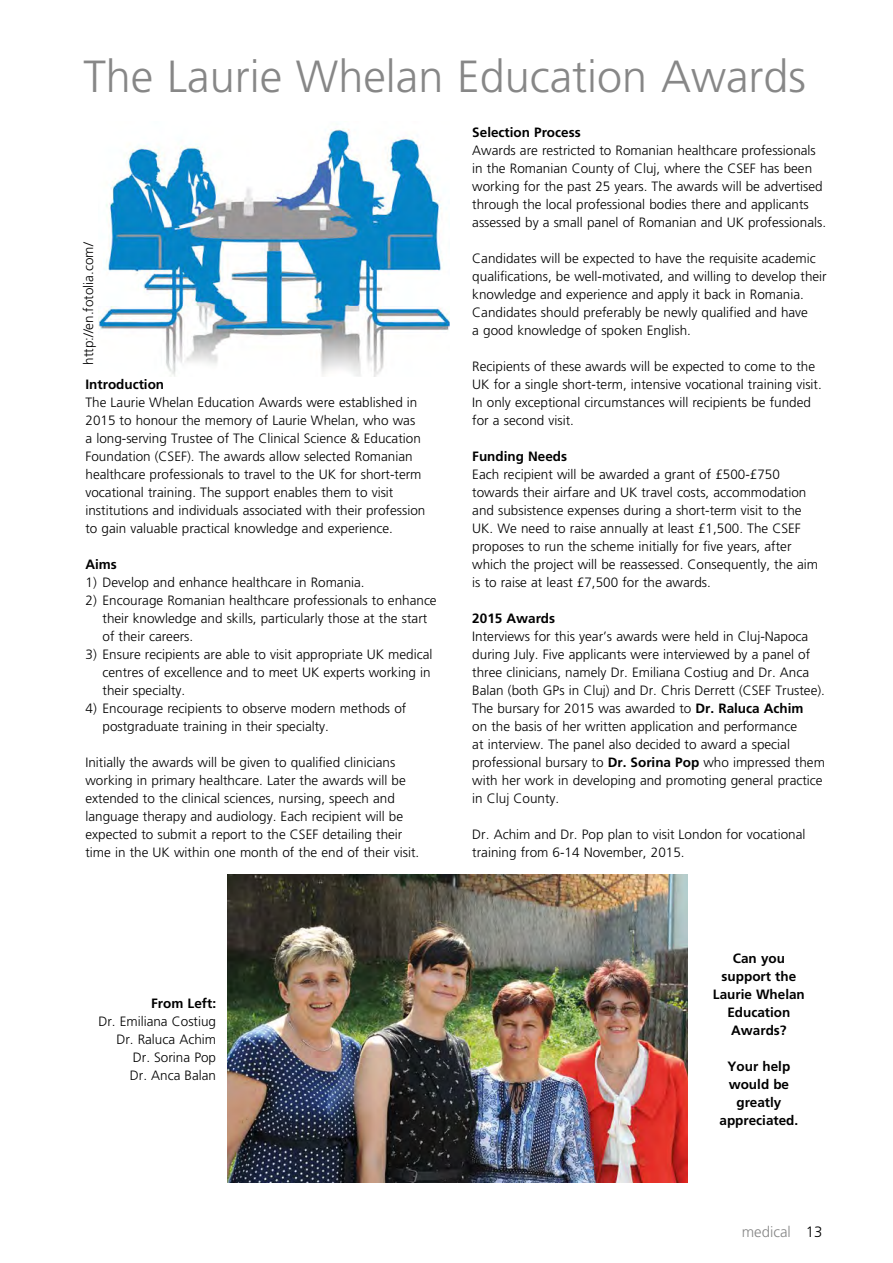
<style>
.page{position:relative;width:893px;height:1263px;background:#fff}
.page>*{position:absolute;margin:0;border:0;box-sizing:border-box;transform-origin:0 0}
.t1{font:300 45px "Frutiger";color:#878787}
.t2{font:300 15px "Frutiger";color:#878787}
.t3{font:300 13.5px/18px "Frutiger";color:#000}
.t4{font:700 13.5px/18px "Frutiger";color:#000;text-align:center}
.s1{font-weight:700}
.s2{color:#000}
</style>
<div class="page">
<img style="left:98px;top:128px;width:351px;height:249px">
<img style="left:227px;top:875px;width:460px;height:307px">
<h1 class="t1" style="left:83px;top:51px;width:724px">The Laurie Whelan Education Awards</h1>
<p class="t3" style="left:80px;top:365px;width:125px;rotate:-90deg">http://en.fotolia.com/</p>
<p class="t4" style="left:85px;top:375px;width:80px">Introduction</p>
<p class="t3" style="left:85px;top:393px;width:341px">The Laurie Whelan Education Awards were established in 2015 to honour the memory of Laurie Whelan, who was a long-serving Trustee of The Clinical Science &amp; Education Foundation (CSEF). The awards allow selected Romanian healthcare professionals to travel to the UK for short-term vocational training. The support enables them to visit institutions and individuals associated with their profession to gain valuable practical knowledge and experience.</p>
<p class="t4" style="left:85px;top:555px;width:33px">Aims</p>
<p class="t3" style="left:85px;top:573px;width:281px">1) Develop and enhance healthcare in Romania.</p>
<p class="t3" style="left:102px;top:591px;width:336px;text-indent:-17px">2) Encourage Romanian healthcare professionals to enhance their knowledge and skills, particularly those at the start of their careers.</p>
<p class="t3" style="left:102px;top:645px;width:332px;text-indent:-17px">3) Ensure recipients are able to visit appropriate UK medical centres of excellence and to meet UK experts working in their specialty.</p>
<p class="t3" style="left:102px;top:699px;width:305px;text-indent:-17px">4) Encourage recipients to observe modern methods of postgraduate training in their specialty.</p>
<p class="t3" style="left:85px;top:753px;width:335px">Initially the awards will be given to qualified clinicians working in primary healthcare. Later the awards will be extended to the clinical sciences, nursing, speech and language therapy and audiology. Each recipient will be expected to submit a report to the CSEF detailing their time in the UK within one month of the end of their visit.</p>
<p class="t4" style="left:472px;top:123px;width:110px">Selection Process</p>
<p class="t3" style="left:472px;top:141px;width:355px">Awards are restricted to Romanian healthcare professionals in the Romanian County of Cluj, where the CSEF has been working for the past 25 years. The awards will be advertised through the local professional bodies there and applicants assessed by a small panel of Romanian and UK professionals.</p>
<p class="t3" style="left:472px;top:249px;width:356px">Candidates will be expected to have the requisite academic qualifications, be well-motivated, and willing to develop their knowledge and experience and apply it back in Romania.<br>Candidates should preferably be newly qualified and have<br>a good knowledge of spoken English.</p>
<p class="t3" style="left:472px;top:357px;width:351px">Recipients of these awards will be expected to come to the UK for a single short-term, intensive vocational training visit.<br>In only exceptional circumstances will recipients be funded for a second visit.</p>
<p class="t4" style="left:472px;top:447px;width:96px">Funding Needs</p>
<p class="t3" style="left:472px;top:465px;width:347px">Each recipient will be awarded a grant of £500-£750 towards their airfare and UK travel costs, accommodation and subsistence expenses during a short-term visit to the UK. We need to raise annually at least £1,500. The CSEF proposes to run the scheme initially for five years, after which the project will be reassessed. Consequently, the aim is to raise at least £7,500 for the awards.</p>
<p class="t4" style="left:472px;top:609px;width:84px">2015 Awards</p>
<p class="t3" style="left:472px;top:627px;width:354px">Interviews for this year’s awards were held in Cluj-Napoca during July. Five applicants were interviewed by a panel of three clinicians, namely Dr. Emiliana Costiug and Dr. Anca Balan (both GPs in Cluj) and Dr. Chris Derrett (CSEF Trustee).<br>The bursary for 2015 was awarded to <span class="s1">Dr. Raluca Achim<br></span>on the basis of her written application and performance<br>at interview. The panel also decided to award a special professional bursary to <span class="s1">Dr. Sorina Pop</span> who impressed them with her work in developing and promoting general practice in Cluj County.</p>
<p class="t3" style="left:472px;top:825px;width:335px">Dr. Achim and Dr. Pop plan to visit London for vocational training from 6-14 November, 2015.</p>
<p class="t4" style="left:151px;top:994px;width:66px">From Left:</p>
<p class="t3" style="left:98px;top:1012px;width:119px;text-align:right">Dr. Emiliana Costiug<br>Dr. Raluca Achim<br>Dr. Sorina Pop<br>Dr. Anca Balan</p>
<p class="t4" style="left:713px;top:949px;width:93px">Can you support the<br>Laurie Whelan<br>Education<br>Awards?</p>
<p class="t4" style="left:719px;top:1057px;width:80px">Your help would be greatly appreciated.</p>
<p class="t2" style="left:742px;top:1223px;width:82px">medical <span class="s2">13</span></p>
</div>
